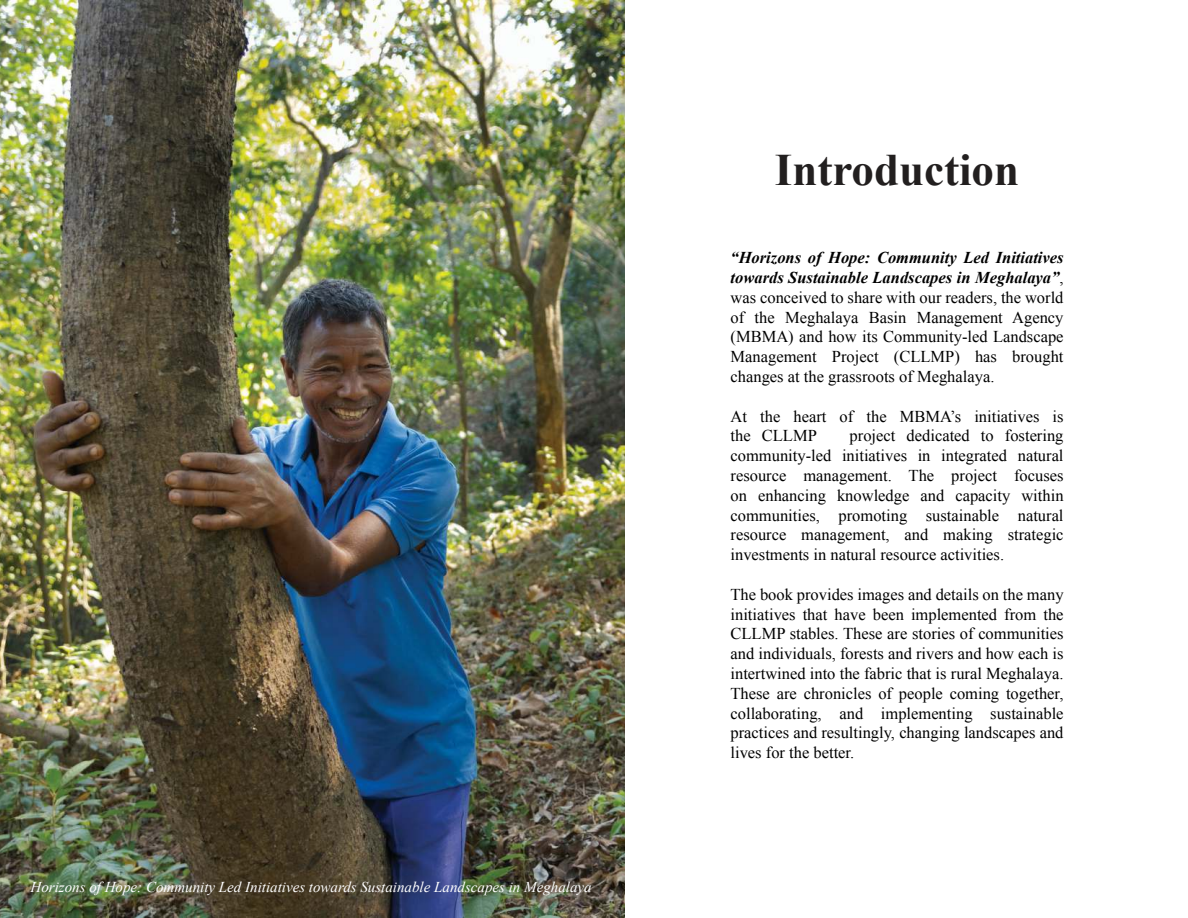
<style>
.page{position:relative;width:1188px;height:918px;background:#fff}
.page>*{position:absolute;margin:0;border:0;box-sizing:border-box;transform-origin:0 0}
.t1{font:700 45px "Times New Roman";color:#221f1f}
.t2{font:16.5px/19.8px "Times New Roman";color:#000;text-align:justify}
.t3{font:italic 15px "Times New Roman";color:#fff}
.s1{font-weight:700;font-style:italic}
</style>
<div class="page">
<img style="left:0;top:0;width:625px;height:918px">
<p class="t3" style="left:31px;top:882px;width:563px">Horizons of Hope: Community Led Initiatives towards Sustainable Landscapes in Meghalaya</p>
<h1 class="t1" style="left:775px;top:155px;width:246px">Introduction</h1>
<p class="t2" style="left:731px;top:249px;width:335px"><span class="s1">“Horizons of Hope: Community Led Initiatives towards Sustainable Landscapes in Meghalaya”</span>, was conceived to share with our readers, the world of the Meghalaya Basin Management Agency (MBMA) and how its Community-led Landscape Management Project (CLLMP) has brought changes at the grassroots of Meghalaya.</p>
<p class="t2" style="left:731px;top:408px;width:335px">At the heart of the MBMA’s initiatives is the CLLMP</p>
<p class="t2" style="left:731px;top:426px;width:335px;text-indent:119px">project dedicated to fostering community-led initiatives in integrated natural resource management. The project focuses on enhancing knowledge and capacity within communities, promoting sustainable natural resource management, and making strategic investments in natural resource activities.</p>
<p class="t2" style="left:731px;top:586px;width:335px">The book provides images and details on the many initiatives that have been implemented from the CLLMP stables. These are stories of communities and individuals, forests and rivers and how each is intertwined into the fabric that is rural Meghalaya.<br>These are chronicles of people coming together, collaborating, and implementing sustainable practices and resultingly, changing landscapes and lives for the better.</p>
</div>
